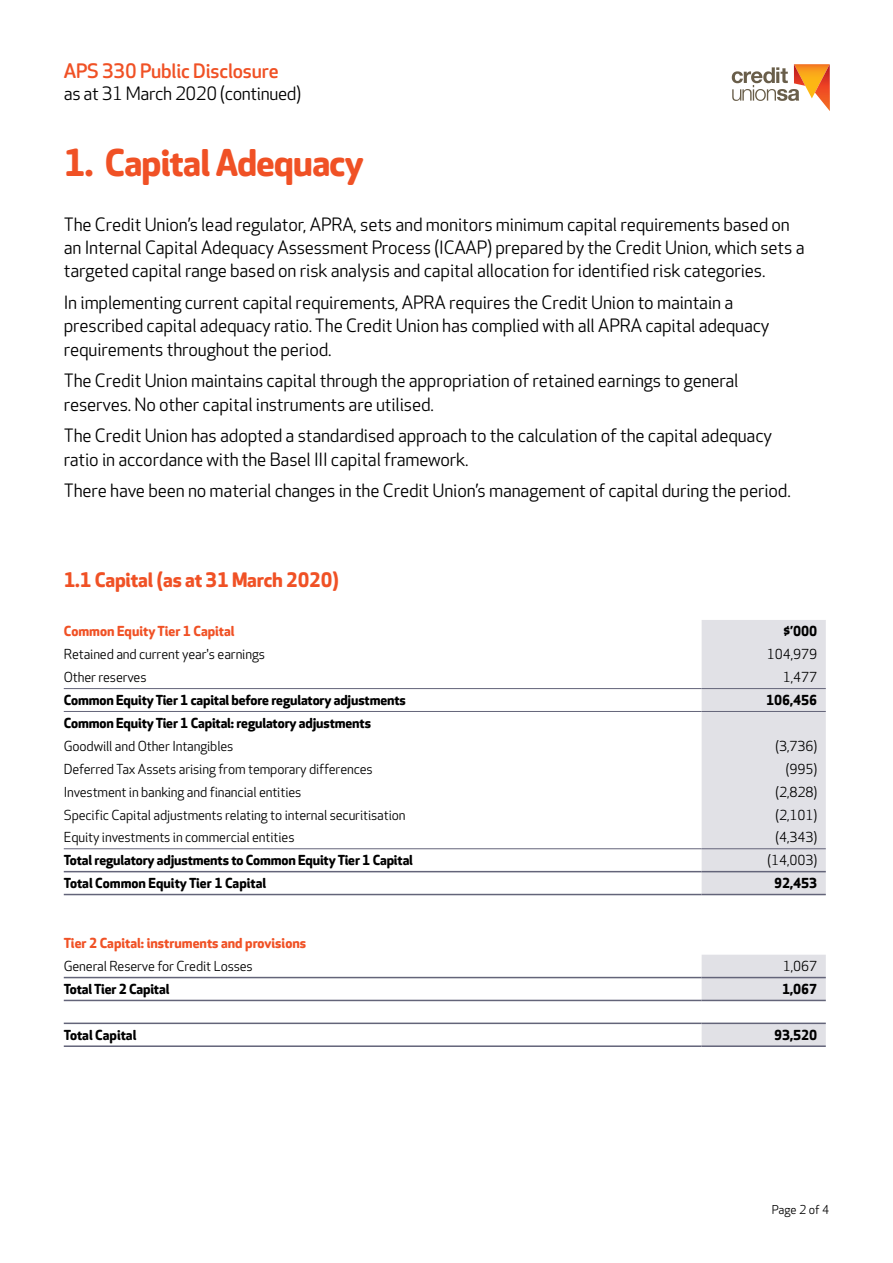
<style>
.page{position:relative;width:893px;height:1263px;background:#fff}
.page>*{position:absolute;margin:0;border:0;box-sizing:border-box;transform-origin:0 0}
.t1{font:700 36px "Apex Rounded";letter-spacing:-.02em;color:#f05125}
.t2{font:700 19.5px "Apex Rounded";letter-spacing:-.01em;color:#f05125}
.t3{font:500 19.5px "Apex Rounded";letter-spacing:-.01em;color:#f05125}
.t4{font:18px/23.2px "Apex Rounded";letter-spacing:-.01em;color:#000}
.t5{font:13.5px "Apex Rounded";letter-spacing:-.01em;color:#000}
.t6{font:700 13.5px "Apex Rounded";letter-spacing:-.01em;color:#000}
.t7{font:700 13.5px "Apex Rounded";color:#f05125}
.t8{font:12px "Apex Rounded";color:#000}
</style>
<div class="page">
<svg style="left:732px;top:64px;width:98px;height:47px"></svg>
<div style="left:702px;top:620px;width:124px;height:274px;background:#e1e1e6"></div>
<hr style="left:64px;top:688px;width:638px;height:1px;background:#636479">
<hr style="left:702px;top:688px;width:124px;height:1px;background:#636479">
<hr style="left:64px;top:711px;width:638px;height:1px;background:#636479">
<hr style="left:702px;top:711px;width:124px;height:1px;background:#636479">
<hr style="left:64px;top:848px;width:638px;height:1px;background:#636479">
<hr style="left:702px;top:848px;width:124px;height:1px;background:#636479">
<hr style="left:64px;top:871px;width:638px;height:1px;background:#636479">
<hr style="left:702px;top:871px;width:124px;height:1px;background:#636479">
<hr style="left:64px;top:894px;width:638px;height:1px;background:#636479">
<hr style="left:702px;top:894px;width:124px;height:1px;background:#636479">
<svg style="left:702px;top:955px;width:124px;height:90px"></svg>
<hr style="left:64px;top:977px;width:638px;height:1px;background:#636479">
<hr style="left:702px;top:977px;width:124px;height:1px;background:#636479">
<hr style="left:64px;top:1000px;width:638px;height:1px;background:#636479">
<hr style="left:702px;top:1000px;width:124px;height:1px;background:#636479">
<hr style="left:64px;top:1022px;width:638px;height:2px;background:#636479">
<hr style="left:702px;top:1022px;width:124px;height:2px;background:#636479">
<hr style="left:64px;top:1045px;width:638px;height:2px;background:#636479">
<hr style="left:702px;top:1045px;width:124px;height:2px;background:#636479">
<p class="t3" style="left:64px;top:60px;width:216px">APS 330 Public Disclosure</p>
<p class="t4" style="left:64px;top:83px;width:239px">as at 31 March 2020 (continued)</p>
<h1 class="t1" style="left:64px;top:141px;width:301px">1. Capital Adequacy</h1>
<p class="t4" style="left:64px;top:213px;width:742px">The Credit Union’s lead regulator, APRA, sets and monitors minimum capital requirements based on an Internal Capital Adequacy Assessment Process (ICAAP) prepared by the Credit Union, which sets a targeted capital range based on risk analysis and capital allocation for identified risk categories.</p>
<p class="t4" style="left:64px;top:292px;width:707px">In implementing current capital requirements, APRA requires the Credit Union to maintain a prescribed capital adequacy ratio. The Credit Union has complied with all APRA capital adequacy requirements throughout the period.</p>
<p class="t4" style="left:64px;top:370px;width:676px">The Credit Union maintains capital through the appropriation of retained earnings to general reserves. No other capital instruments are utilised.</p>
<p class="t4" style="left:64px;top:425px;width:710px">The Credit Union has adopted a standardised approach to the calculation of the capital adequacy ratio in accordance with the Basel III capital framework.</p>
<p class="t4" style="left:64px;top:480px;width:728px">There have been no material changes in the Credit Union’s management of capital during the period.</p>
<p class="t2" style="left:64px;top:569px;width:277px">1.1 Capital (as at 31 March 2020)</p>
<p class="t7" style="left:64px;top:623px;width:172px">Common Equity Tier 1 Capital</p>
<p class="t6" style="left:783px;top:623px;width:35px">$’000</p>
<p class="t5" style="left:64px;top:647px;width:203px">Retained and current year's earnings</p>
<p class="t5" style="left:767px;top:647px;width:52px">104,979</p>
<p class="t5" style="left:64px;top:670px;width:84px">Other reserves</p>
<p class="t5" style="left:783px;top:670px;width:36px">1,477</p>
<p class="t6" style="left:64px;top:692px;width:344px">Common Equity Tier 1 capital before regulatory adjustments</p>
<p class="t6" style="left:766px;top:692px;width:53px">106,456</p>
<p class="t6" style="left:64px;top:715px;width:309px">Common Equity Tier 1 Capital: regulatory adjustments</p>
<p class="t5" style="left:64px;top:738px;width:171px">Goodwill and Other Intangibles</p>
<p class="t5" style="left:776px;top:738px;width:43px">(3,736)</p>
<p class="t5" style="left:64px;top:761px;width:310px">Deferred Tax Assets arising from temporary differences</p>
<p class="t5" style="left:786px;top:761px;width:33px">(995)</p>
<p class="t5" style="left:64px;top:784px;width:239px">Investment in banking and financial entities</p>
<p class="t5" style="left:776px;top:784px;width:43px">(2,828)</p>
<p class="t5" style="left:64px;top:807px;width:343px">Specific Capital adjustments relating to internal securitisation</p>
<p class="t5" style="left:776px;top:807px;width:43px">(2,101)</p>
<p class="t5" style="left:64px;top:830px;width:232px">Equity investments in commercial entities</p>
<p class="t5" style="left:776px;top:830px;width:43px">(4,343)</p>
<p class="t6" style="left:64px;top:852px;width:351px">Total regulatory adjustments to Common Equity Tier 1 Capital</p>
<p class="t5" style="left:768px;top:853px;width:51px">(14,003)</p>
<p class="t6" style="left:64px;top:875px;width:204px">Total Common Equity Tier 1 Capital</p>
<p class="t6" style="left:774px;top:875px;width:45px">92,453</p>
<p class="t7" style="left:64px;top:935px;width:244px">Tier 2 Capital: instruments and provisions</p>
<p class="t5" style="left:64px;top:959px;width:191px">General Reserve for Credit Losses</p>
<p class="t5" style="left:783px;top:959px;width:36px">1,067</p>
<p class="t6" style="left:64px;top:981px;width:107px">Total Tier 2 Capital</p>
<p class="t6" style="left:782px;top:981px;width:37px">1,067</p>
<p class="t6" style="left:64px;top:1027px;width:74px">Total Capital</p>
<p class="t6" style="left:774px;top:1027px;width:45px">93,520</p>
<p class="t8" style="left:772px;top:1203px;width:59px">Page 2 of 4</p>
</div>
